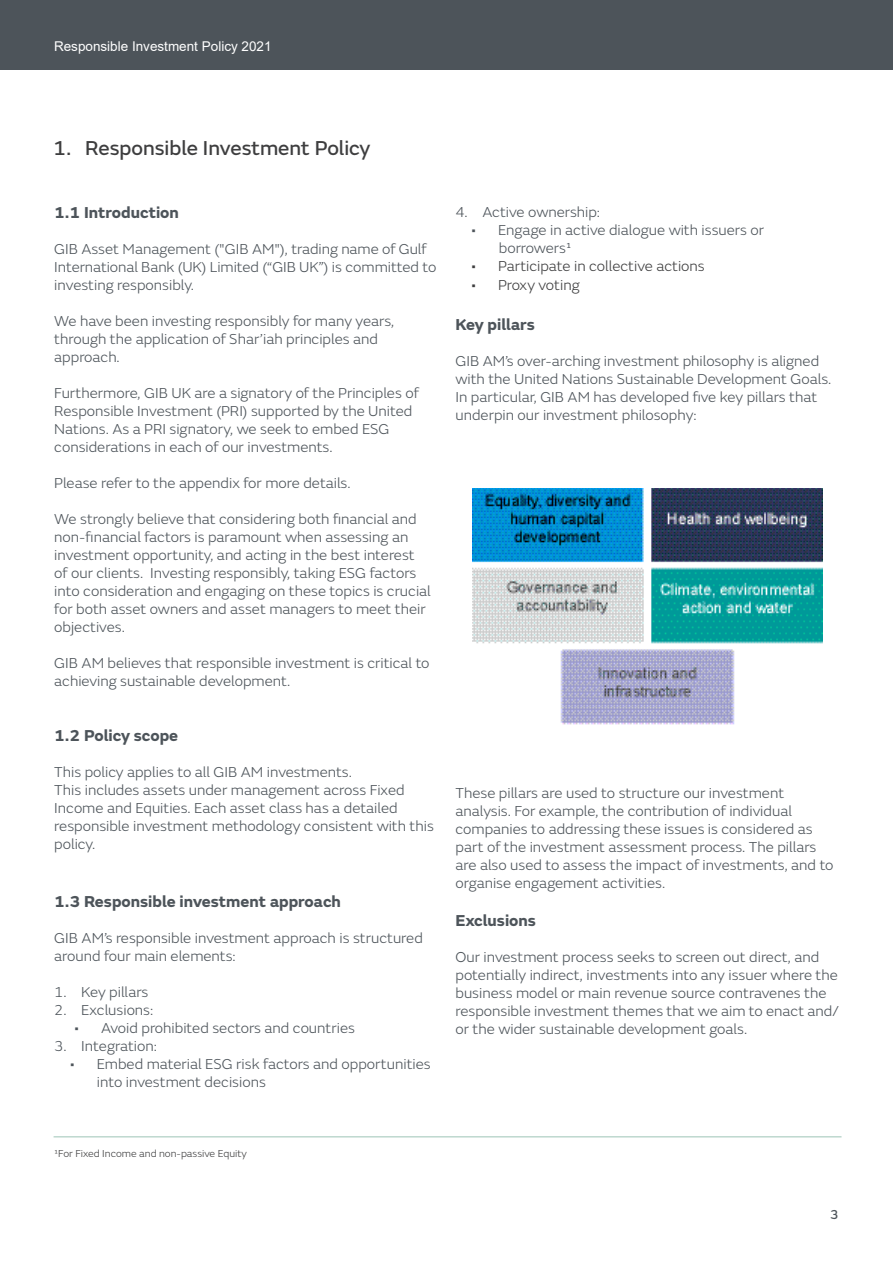
<style>
.page{position:relative;width:893px;height:1263px;background:#fff}
.page>*{position:absolute;margin:0;border:0;box-sizing:border-box;transform-origin:0 0}
.t1{font:21px "FS Emeric Core";color:#3e3e3f}
.Paragraph_Style_2{font:700 16.5px "FS Emeric";color:#4d545a}
.t2{font:300 15px/18px "FS Emeric";color:#4d545a}
.t3{font:300 15px "FS Emeric";color:#3e3e3f}
.t4{font:13.5px "Arial";color:#fff}
.t5{font:13.5px "FS Emeric Core";color:#4d545a}
.t6{font:300 10.5px "FS Emeric";color:#3e3e3f}
</style>
<div class="page">
<div style="left:0;top:0;width:893px;height:70px;background:#4d545a"></div>
<img style="left:473px;top:489px;width:349px;height:236px">
<hr style="left:54px;top:1136px;width:787px;height:1px;background:#bed8ce">
<p class="t4" style="left:54px;top:37px;width:219px">Responsible Investment Policy 2021</p>
<p class="t1" style="left:53px;top:132px;width:319px">1. Responsible Investment Policy</p>
<p class="Paragraph_Style_2" style="left:54px;top:199px;width:126px">1.1 Introduction</p>
<p class="t2" style="left:54px;top:239px;width:384px">GIB Asset Management ("GIB AM"), trading name of Gulf<br>International Bank (UK) Limited (“GIB UK”) is committed to</p>
<p class="t2" style="left:54px;top:275px;width:141px">investing responsibly.</p>
<p class="t2" style="left:54px;top:311px;width:342px">We have been investing responsibly for many years, through the application of Shar’iah principles and</p>
<p class="t2" style="left:54px;top:347px;width:67px">approach.</p>
<p class="t2" style="left:54px;top:383px;width:366px">Furthermore, GIB UK are a signatory of the Principles of<br>Responsible Investment (PRI) supported by the United<br>Nations. As a PRI signatory, we seek to embed ESG</p>
<p class="t2" style="left:54px;top:437px;width:280px">considerations in each of our investments.</p>
<p class="t2" style="left:54px;top:473px;width:298px">Please refer to the appendix for more details.</p>
<p class="t2" style="left:54px;top:509px;width:378px">We strongly believe that considering both financial and non-financial factors is paramount when assessing an investment opportunity, and acting in the best interest of our clients. Investing responsibly, taking ESG factors into consideration and engaging on these topics is crucial for both asset owners and asset managers to meet their objectives.</p>
<p class="t2" style="left:54px;top:653px;width:377px">GIB AM believes that responsible investment is critical to achieving sustainable development.</p>
<p class="Paragraph_Style_2" style="left:54px;top:723px;width:125px">1.2 Policy scope</p>
<p class="t2" style="left:54px;top:763px;width:299px">This policy applies to all GIB AM investments.</p>
<p class="t2" style="left:54px;top:781px;width:352px">This includes assets under management across Fixed</p>
<p class="t2" style="left:54px;top:799px;width:381px">Income and Equities. Each asset class has a detailed responsible investment methodology consistent with this policy.</p>
<p class="Paragraph_Style_2" style="left:54px;top:888px;width:288px">1.3 Responsible investment approach</p>
<p class="t2" style="left:54px;top:928px;width:370px">GIB AM’s responsible investment approach is structured around four main elements:</p>
<p class="t2" style="left:54px;top:982px;width:96px">1. Key pillars</p>
<p class="t2" style="left:54px;top:1000px;width:101px">2. Exclusions:</p>
<p class="t2" style="left:74px;top:1018px;width:282px">• Avoid prohibited sectors and countries</p>
<p class="t2" style="left:54px;top:1036px;width:104px">3. Integration:</p>
<p class="t2" style="left:97px;top:1054px;width:335px;text-indent:-27px">• Embed material ESG risk factors and opportunities into investment decisions</p>
<p class="t2" style="left:455px;top:202px;width:146px">4. Active ownership:</p>
<p class="t2" style="left:471px;top:220px;width:295px">• Engage in active dialogue with issuers or</p>
<p class="t2" style="left:499px;top:238px;width:75px">borrowers¹</p>
<p class="t3" style="left:471px;top:255px;width:235px">• Participate in collective actions</p>
<p class="t3" style="left:471px;top:275px;width:110px">• Proxy voting</p>
<p class="Paragraph_Style_2" style="left:455px;top:311px;width:81px">Key pillars</p>
<p class="t2" style="left:455px;top:351px;width:377px">GIB AM’s over-arching investment philosophy is aligned with the United Nations Sustainable Development Goals.<br>In particular, GIB AM has developed five key pillars that underpin our investment philosophy:</p>
<p class="t2" style="left:455px;top:783px;width:330px">These pillars are used to structure our investment</p>
<p class="t2" style="left:455px;top:801px;width:338px">analysis. For example, the contribution of individual</p>
<p class="t2" style="left:455px;top:819px;width:380px">companies to addressing these issues is considered as part of the investment assessment process. The pillars are also used to assess the impact of investments, and to organise engagement activities.</p>
<p class="Paragraph_Style_2" style="left:455px;top:907px;width:82px">Exclusions</p>
<p class="t2" style="left:455px;top:947px;width:385px">Our investment process seeks to screen out direct, and potentially indirect, investments into any issuer where the business model or main revenue source contravenes the responsible investment themes that we aim to enact and/ or the wider sustainable development goals.</p>
<p class="t6" style="left:54px;top:1146px;width:194px">¹For Fixed Income and non-passive Equity</p>
<p class="t5" style="left:830px;top:1204px;width:10px">3</p>
</div>
